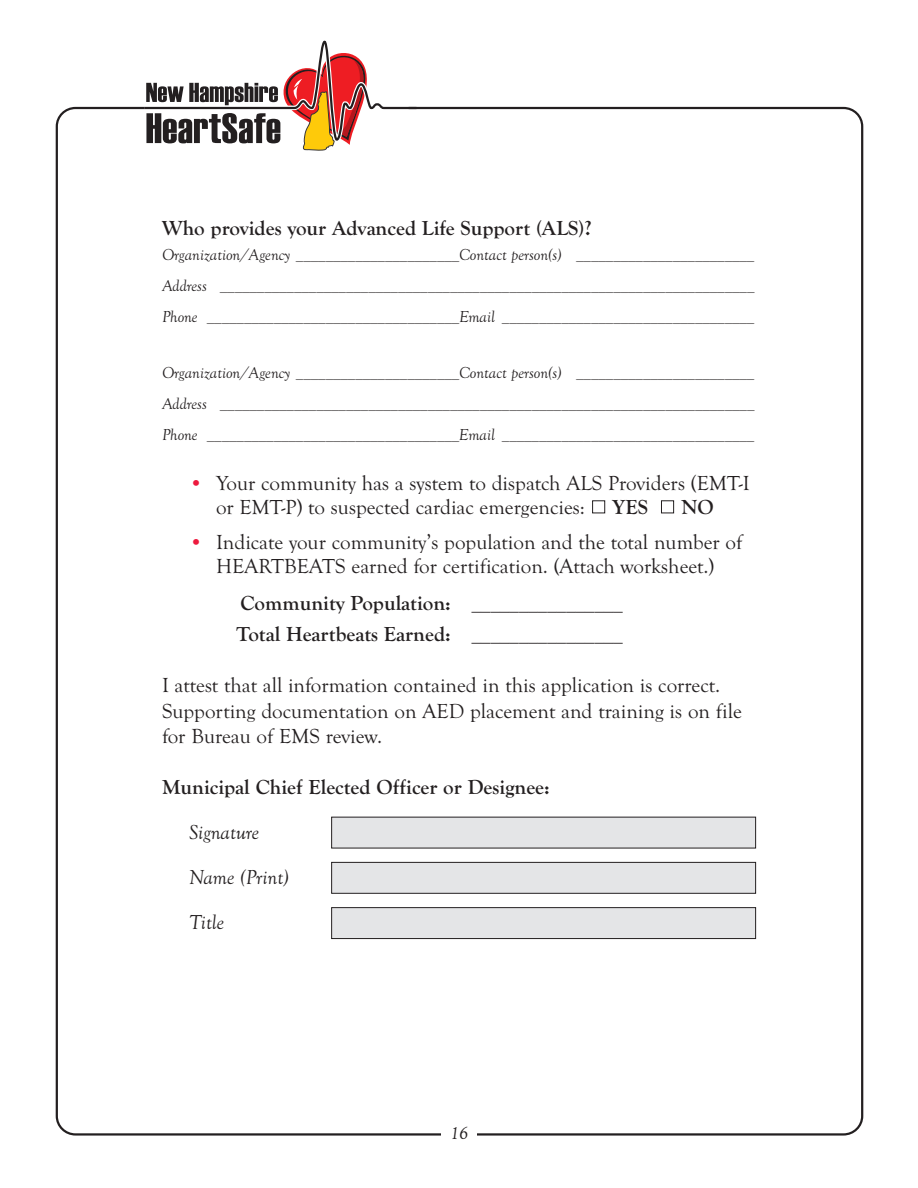
<style>
.page{position:relative;width:918px;height:1188px;background:#fff}
.page>*{position:absolute;margin:0;border:0;box-sizing:border-box;transform-origin:0 0}
.t1{font:21px/24px "Goudy Old Style T";color:#231f20}
.t2{font:700 21px/31.5px "Goudy Old Style T";color:#231f20}
.t3{font:italic 21px/45px "Goudy Old Style T";color:#231f20}
.t4{font:italic 18px "Goudy Old Style T";color:#231f20}
.t5{font:italic 16.5px/30.9px "Goudy Old Style T";color:#231f20;text-align:justify}
.s1{color:#ed1a3e}
.s2{font-weight:400}
</style>
<div class="page">
<svg style="left:140px;top:40px;width:281px;height:111px"></svg>
<div style="left:332px;top:862px;width:424px;height:31px;background:#e4e5e7"></div>
<div style="left:331px;top:862px;width:425px;height:32px;border:1px solid #231f20"></div>
<div style="left:332px;top:817px;width:424px;height:31px;background:#e4e5e7"></div>
<div style="left:332px;top:908px;width:424px;height:31px;background:#e4e5e7"></div>
<div style="left:331px;top:907px;width:425px;height:32px;border:1px solid #231f20"></div>
<p class="t2" style="left:162px;top:212px;width:431px">Who provides your Advanced Life Support (ALS)?</p>
<p class="t5" style="left:162px;top:240px;width:594px">Organization/Agency ______________________Contact person(s) ________________________ Address ________________________________________________________________________ Phone __________________________________Email __________________________________</p>
<p class="t5" style="left:162px;top:358px;width:594px">Organization/Agency ______________________Contact person(s) ________________________ Address ________________________________________________________________________ Phone __________________________________Email __________________________________</p>
<p class="t1" style="left:216px;top:472px;width:535px;text-indent:-27px"><span class="s1">•</span> Your community has a system to dispatch ALS Providers (EMT-I or EMT-P) to suspected cardiac emergencies:</p>
<p class="t2" style="left:613px;top:492px;width:37px">YES</p>
<p class="t2" style="left:682px;top:492px;width:34px">NO</p>
<p class="t1" style="left:189px;top:531px;width:555px;text-align:center"><span class="s1">•</span> Indicate your community’s population and the total number of<br>HEARTBEATS earned for certification. (Attach worksheet.)</p>
<p class="t2" style="left:236px;top:587px;width:389px">Community Population: <span class="s2">________________<br></span>Total Heartbeats Earned: <span class="s2">________________</span></p>
<p class="t1" style="left:162px;top:673px;width:581px;line-height:25.5px">I attest that all information contained in this application is correct.<br>Supporting documentation on AED placement and training is on file for Bureau of EMS review.</p>
<p class="t2" style="left:162px;top:772px;width:389px">Municipal Chief Elected Officer or Designee:</p>
<p class="t3" style="left:189px;top:810px;width:101px">Signature<br>Name (Print)<br>Title</p>
<p class="t4" style="left:450px;top:1123px;width:19px">16</p>
</div>
